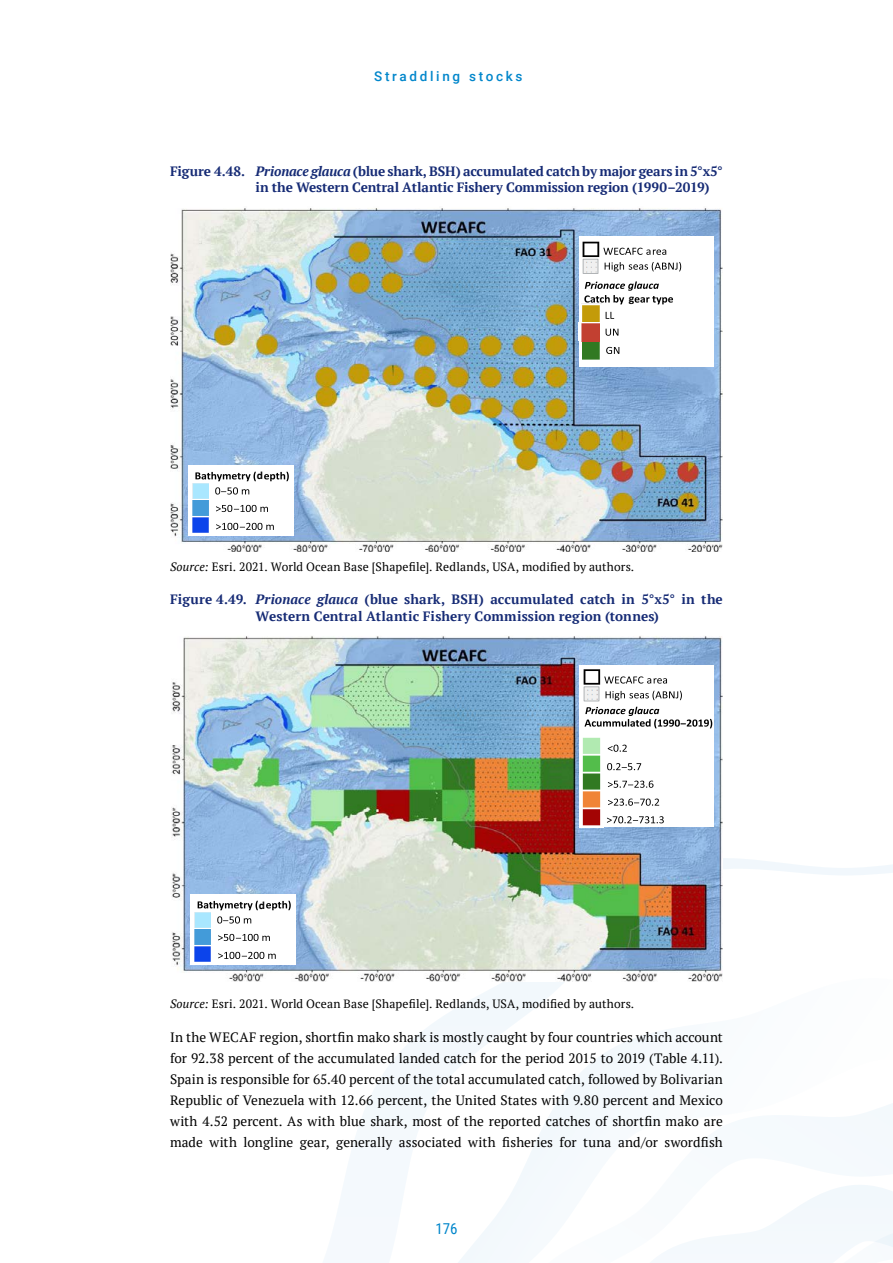
<style>
.page{position:relative;width:893px;height:1263px;background:#fff}
.page>*{position:absolute;margin:0;border:0;box-sizing:border-box;transform-origin:0 0}
.t1{font:15px "Roboto Condensed";color:#0086cb}
.t2{font:13.5px/21px "PT Serif";color:#000;text-align:justify}
.t3{font:700 13.5px/16.2px "PT Serif";color:#162b75}
.t4{font:500 13.5px "Roboto";letter-spacing:.2em;color:#0086cb}
.t5{font:12px "PT Serif";letter-spacing:.015em;color:#000}
.t6{font:700 11.1px "Calibri";color:#000;scale:1.04 1}
.s1{font-style:italic}
</style>
<div class="page">
<svg style="left:304px;top:858px;width:589px;height:359px"></svg>
<svg style="left:399px;top:978px;width:494px;height:285px"></svg>
<img style="left:170px;top:208px;width:553px;height:343px">
<svg style="left:188px;top:465px;width:106px;height:71px"></svg>
<div style="left:579px;top:236px;width:134px;height:130px;background:#fff"></div>
<div style="left:583px;top:259px;width:15px;height:15px;border:1px solid #b1b4b6"></div>
<img style="left:582px;top:305px;width:18px;height:17px">
<img style="left:582px;top:342px;width:18px;height:18px">
<img style="left:581px;top:323px;width:19px;height:18px">
<svg style="left:215px;top:487px;width:37px;height:7px"></svg>
<svg style="left:216px;top:504px;width:54px;height:8px"></svg>
<svg style="left:216px;top:522px;width:60px;height:8px"></svg>
<svg style="left:195px;top:472px;width:94px;height:9px"></svg>
<svg style="left:584px;top:281px;width:89px;height:23px"></svg>
<svg style="left:583px;top:242px;width:98px;height:30px"></svg>
<svg style="left:606px;top:329px;width:12px;height:7px"></svg>
<svg style="left:606px;top:312px;width:8px;height:7px"></svg>
<svg style="left:606px;top:347px;width:13px;height:7px"></svg>
<img style="left:171px;top:636px;width:552px;height:345px">
<img style="left:577px;top:713px;width:3px;height:24px">
<img style="left:714px;top:713px;width:4px;height:24px">
<div style="left:580px;top:665px;width:134px;height:162px;background:#fff"></div>
<div style="left:584px;top:686px;width:15px;height:15px;border:1px solid #b1b4b6"></div>
<img style="left:582px;top:737px;width:19px;height:89px">
<svg style="left:190px;top:894px;width:106px;height:71px"></svg>
<svg style="left:217px;top:916px;width:37px;height:7px"></svg>
<svg style="left:218px;top:933px;width:54px;height:8px"></svg>
<svg style="left:218px;top:951px;width:60px;height:8px"></svg>
<svg style="left:607px;top:744px;width:57px;height:79px"></svg>
<svg style="left:198px;top:901px;width:93px;height:9px"></svg>
<svg style="left:585px;top:706px;width:127px;height:22px"></svg>
<svg style="left:584px;top:669px;width:98px;height:31px"></svg>
<div style="left:433px;top:1214px;width:28px;height:28px;background:#fff;border-radius:50%"></div>
<p class="t4" style="left:374px;top:67px;width:150px">Straddling stocks</p>
<p class="t3" style="left:256px;top:162px;width:469px;text-indent:-85px">Figure 4.48. <span class="s1">Prionace glauca</span> (blue shark, BSH) accumulated catch by major gears in 5°x5° in the Western Central Atlantic Fishery Commission region (1990–2019)</p>
<p class="t6" style="left:257px;top:468px;width:7px">d</p>
<p class="t6" style="left:629px;top:291px;width:7px">g</p>
<p class="t5" style="left:170px;top:559px;width:466px"><span class="s1">Source:</span> Esri. 2021. World Ocean Base [Shapefile]. Redlands, USA, modified by authors.</p>
<p class="t3" style="left:256px;top:591px;width:469px;text-indent:-86px">Figure 4.49. <span class="s1">Prionace glauca</span> (blue shark, BSH) accumulated catch in 5°x5° in the<br>Western Central Atlantic Fishery Commission region (tonnes)</p>
<p class="t6" style="left:259px;top:897px;width:7px">d</p>
<p class="t5" style="left:170px;top:996px;width:466px"><span class="s1">Source:</span> Esri. 2021. World Ocean Base [Shapefile]. Redlands, USA, modified by authors.</p>
<p class="t2" style="left:170px;top:1027px;width:554px">In the WECAF region, shortfin mako shark is mostly caught by four countries which account for 92.38 percent of the accumulated landed catch for the period 2015 to 2019 (Table 4.11).<br>Spain is responsible for 65.40 percent of the total accumulated catch, followed by Bolivarian Republic of Venezuela with 12.66 percent, the United States with 9.80 percent and Mexico with 4.52 percent. As with blue shark, most of the reported catches of shortfin mako are made with longline gear, generally associated with fisheries for tuna and/or swordfish</p>
<p class="t1" style="left:435px;top:1218px;width:24px">176</p>
</div>
